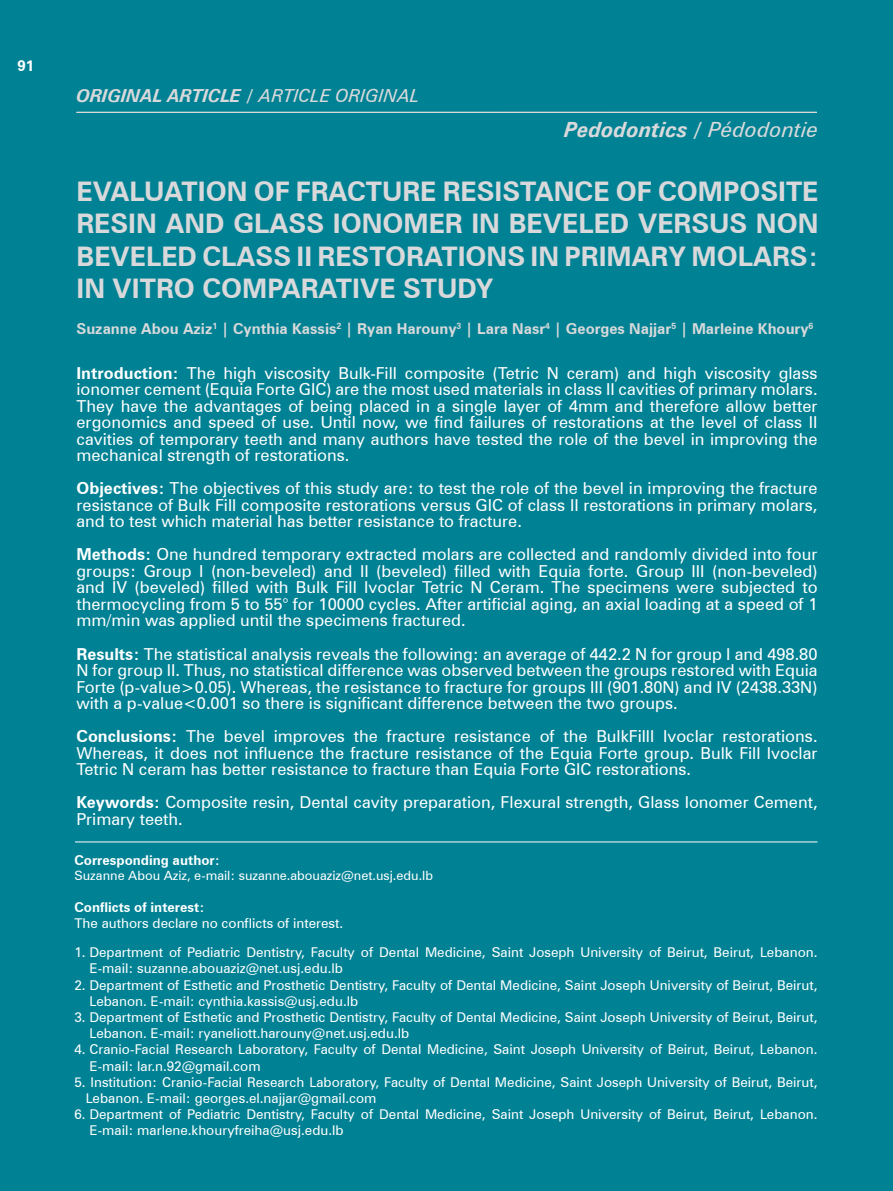
<style>
.page{position:relative;width:893px;height:1191px;background:#008294}
.page>*{position:absolute;margin:0;border:0;box-sizing:border-box;transform-origin:0 0}
.t1{font:700 27px/32.4px "Zurich BT";color:#d9d9db;text-align:justify}
.t2{font:italic 700 21px "Zurich BT";color:#d9d9db}
.t3{font:italic 700 18px "Zurich BT";color:#d9d9db}
.t4{font:16.5px/16.5px "Zurich BT";color:#fff;text-align:justify}
.t5{font:700 15px "Zurich BT";color:#d9d9db}
.t6{font:700 15px "Zurich BT";color:#fff}
.t7{font:13.5px/16.2px "Zurich BT";color:#fff}
.t8{font:700 13.5px "Zurich BT";color:#fff}
.t9{font:12.75px "Zurich BT";color:#fff}
.s1{font-style:normal}
.s2{font-weight:400}
.s3{font-weight:700}
</style>
<div class="page">
<hr style="left:77px;top:112px;width:740px;height:1px;background:#d9d9db">
<hr style="left:75px;top:841px;width:742px;height:1px;background:#fff">
<p class="t6" style="left:17px;top:57px;width:18px">91</p>
<p class="t3" style="left:77px;top:84px;width:345px">ORIGINAL ARTICLE <span class="s1">/</span> <span class="s2">ARTICLE ORIGINAL</span></p>
<p class="t2" style="left:565px;top:117px;width:255px">Pedodontics / <span class="s2">Pédodontie</span></p>
<p class="t1" style="left:76px;top:175px;width:743px">EVALUATION OF FRACTURE RESISTANCE OF COMPOSITE RESIN AND GLASS IONOMER IN BEVELED VERSUS NON BEVELED CLASS II RESTORATIONS IN PRIMARY MOLARS:<br>IN VITRO COMPARATIVE STUDY</p>
<p class="t5" style="left:76px;top:319px;width:738px">Suzanne Abou Aziz<sup>1</sup> | Cynthia Kassis<sup>2</sup> | Ryan Harouny<sup>3</sup> | Lara Nasr<sup>4</sup> | Georges Najjar<sup>5</sup> | Marleine Khoury<sup>6</sup></p>
<p class="t4" style="left:76px;top:365px;width:743px"><span class="s3">Introduction:</span> The high viscosity Bulk-Fill composite (Tetric N ceram) and high viscosity glass ionomer cement (Equia Forte GIC) are the most used materials in class II cavities of primary molars.<br>They have the advantages of being placed in a single layer of 4mm and therefore allow better ergonomics and speed of use. Until now, we find failures of restorations at the level of class II cavities of temporary teeth and many authors have tested the role of the bevel in improving the mechanical strength of restorations.</p>
<p class="t4" style="left:76px;top:480px;width:743px"><span class="s3">Objectives:</span> The objectives of this study are: to test the role of the bevel in improving the fracture resistance of Bulk Fill composite restorations versus GIC of class II restorations in primary molars, and to test which material has better resistance to fracture.</p>
<p class="t4" style="left:76px;top:546px;width:743px"><span class="s3">Methods:</span> One hundred temporary extracted molars are collected and randomly divided into four groups: Group I (non-beveled) and II (beveled) filled with Equia forte. Group III (non-beveled) and IV (beveled) filled with Bulk Fill Ivoclar Tetric N Ceram. The specimens were subjected to thermocycling from 5 to 55° for 10000 cycles. After artificial aging, an axial loading at a speed of 1 mm/min was applied until the specimens fractured.</p>
<p class="t4" style="left:76px;top:645px;width:743px"><span class="s3">Results:</span> The statistical analysis reveals the following: an average of 442.2 N for group I and 498.80<br>N for group II. Thus, no statistical difference was observed between the groups restored with Equia Forte (p-value&gt;0.05). Whereas, the resistance to fracture for groups III (901.80N) and IV (2438.33N) with a p-value&lt;0.001 so there is significant difference between the two groups.</p>
<p class="t4" style="left:76px;top:728px;width:743px"><span class="s3">Conclusions:</span> The bevel improves the fracture resistance of the BulkFilll Ivoclar restorations.<br>Whereas, it does not influence the fracture resistance of the Equia Forte group. Bulk Fill Ivoclar Tetric N ceram has better resistance to fracture than Equia Forte GIC restorations.</p>
<p class="t4" style="left:76px;top:794px;width:743px"><span class="s3">Keywords:</span> Composite resin, Dental cavity preparation, Flexural strength, Glass Ionomer Cement,<br>Primary teeth.</p>
<p class="t8" style="left:74px;top:852px;width:147px">Corresponding author:</p>
<p class="t9" style="left:74px;top:868px;width:360px">Suzanne Abou Aziz, e-mail: suzanne.abouaziz@net.usj.edu.lb</p>
<p class="t8" style="left:74px;top:899px;width:132px">Conflicts of interest:</p>
<p class="t7" style="left:74px;top:915px;width:270px">The authors declare no conflicts of interest.</p>
<p class="t7" style="left:89px;top:944px;width:729px;text-indent:-15px">1. Department of Pediatric Dentistry, Faculty of Dental Medicine, Saint Joseph University of Beirut, Beirut, Lebanon.<br>E-mail: suzanne.abouaziz@net.usj.edu.lb</p>
<p class="t7" style="left:89px;top:976px;width:729px;text-indent:-15px">2. Department of Esthetic and Prosthetic Dentistry, Faculty of Dental Medicine, Saint Joseph University of Beirut, Beirut,<br>Lebanon. E-mail: cynthia.kassis@usj.edu.lb</p>
<p class="t7" style="left:89px;top:1009px;width:729px;text-indent:-15px">3. Department of Esthetic and Prosthetic Dentistry, Faculty of Dental Medicine, Saint Joseph University of Beirut, Beirut,<br>Lebanon. E-mail: ryaneliott.harouny@net.usj.edu.lb</p>
<p class="t7" style="left:89px;top:1041px;width:729px;text-indent:-15px">4. Cranio-Facial Research Laboratory, Faculty of Dental Medicine, Saint Joseph University of Beirut, Beirut, Lebanon.<br>E-mail: lar.n.92@gmail.com</p>
<p class="t7" style="left:86px;top:1073px;width:733px;text-indent:-11px">5. Institution: Cranio-Facial Research Laboratory, Faculty of Dental Medicine, Saint Joseph University of Beirut, Beirut,<br>Lebanon. E-mail: georges.el.najjar@gmail.com</p>
<p class="t7" style="left:89px;top:1106px;width:729px;text-indent:-15px">6. Department of Pediatric Dentistry, Faculty of Dental Medicine, Saint Joseph University of Beirut, Beirut, Lebanon.<br>E-mail: marlene.khouryfreiha@usj.edu.lb</p>
</div>
